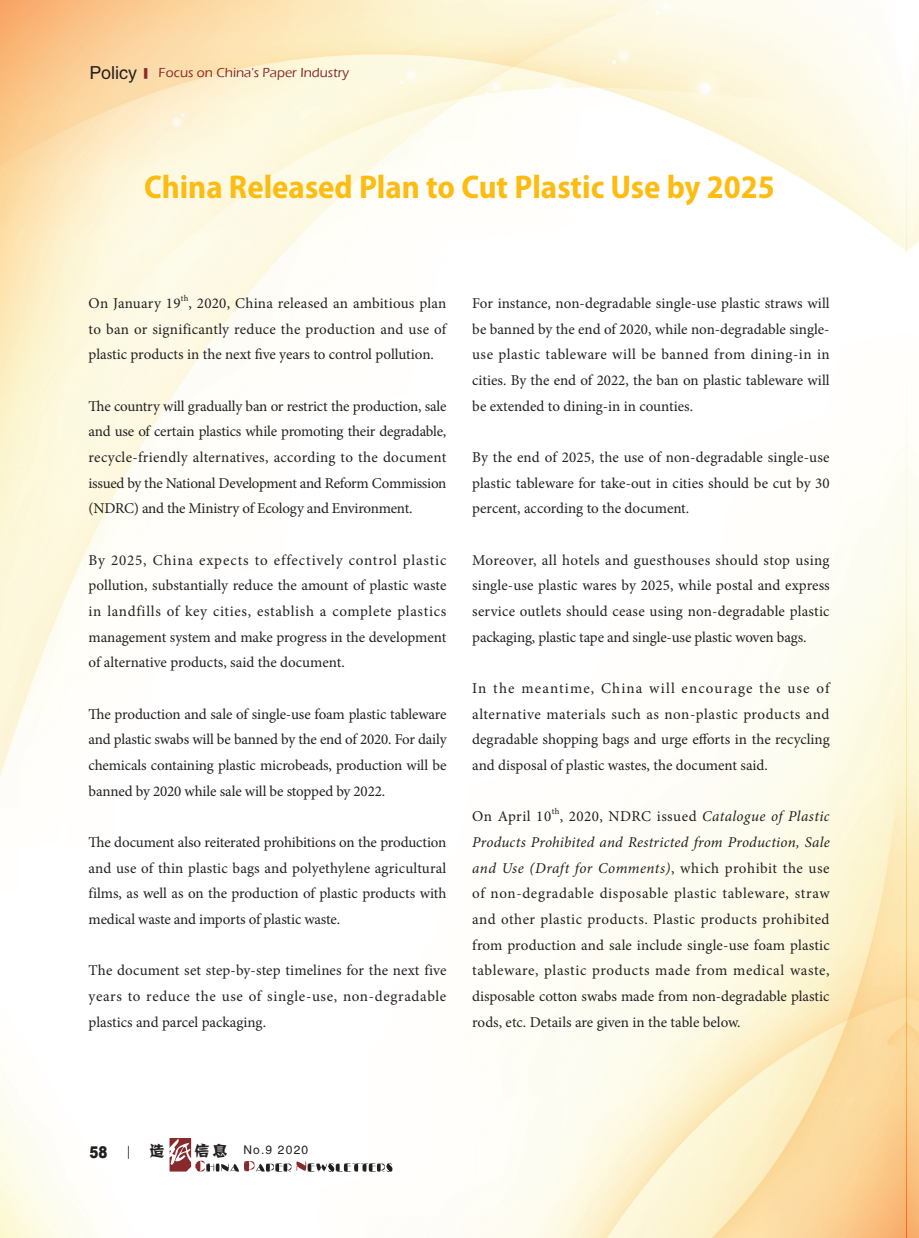
<style>
.page{position:relative;width:919px;height:1238px;background:#fff}
.page>*{position:absolute;margin:0;border:0;box-sizing:border-box;transform-origin:0 0}
.t1{font:700 semi-condensed 33px "Myriad Pro";color:#fdbc12}
.t2{font:900 16.2px "Arial";color:#231f20;scale:.83 1}
.t3{font:15px/25.7px "Minion Pro";letter-spacing:-.005em;color:#231f20;text-align:justify}
.t4{font:15px "Minion Pro";letter-spacing:.035em;color:#231f20}
.t5{font:15px "FZJZK GBK1 0";color:#231f20}
.t6{font:500 13.5px "Eras ITC";color:#88292c}
.t7{font:12px "FZHTK GBK1 0";letter-spacing:.1em;color:#231f20}
.t8{font:8.7px "Minion Pro";color:#231f20}
.s1{font-family:"FZHTK GBK1 0";font-weight:400;font-size:18px;color:#231f20}
.s2{font-family:"FZHTK GBK1 0";font-weight:400}
.s3{font-style:italic}
.s4{font-family:"FZJZK GBK1 0";font-size:15px}
</style>
<div class="page">
<img style="left:0;top:0;width:918px;height:1237px">
<svg style="left:168px;top:1137px;width:224px;height:34px"></svg>
<svg style="left:128px;top:1145px;width:1px;height:13px"></svg>
<p class="t6" style="left:89px;top:65px;width:261px"><span class="s1">Policy</span> <span class="s2">■</span> Focus on China's Paper Industry</p>
<h1 class="t1" style="left:144px;top:165px;width:632px">China Released Plan to Cut Plastic Use by 2025</h1>
<p class="t8" style="left:181px;top:292px;width:9px">th</p>
<p class="t3" style="left:89px;top:290px;width:359px;text-indent:100px">, 2020, China released an ambitious plan to ban or significantly reduce the production and use of plastic products in the next five years to control pollution.</p>
<p class="t3" style="left:89px;top:393px;width:359px">The country will gradually ban or restrict the production, sale and use of certain plastics while promoting their degradable, recycle-friendly alternatives, according to the document issued by the National Development and Reform Commission (NDRC) and the Ministry of Ecology and Environment.</p>
<p class="t3" style="left:89px;top:547px;width:359px">By 2025, China expects to effectively control plastic pollution, substantially reduce the amount of plastic waste in landfills of key cities, establish a complete plastics management system and make progress in the development of alternative products, said the document.</p>
<p class="t3" style="left:89px;top:701px;width:359px">The production and sale of single-use foam plastic tableware and plastic swabs will be banned by the end of 2020. For daily chemicals containing plastic microbeads, production will be banned by 2020 while sale will be stopped by 2022.</p>
<p class="t3" style="left:89px;top:829px;width:359px">The document also reiterated prohibitions on the production and use of thin plastic bags and polyethylene agricultural films, as well as on the production of plastic products with medical waste and imports of plastic waste.</p>
<p class="t3" style="left:89px;top:957px;width:359px">The document set step-by-step timelines for the next five years to reduce the use of single-use, non-degradable plastics and parcel packaging.</p>
<p class="t3" style="left:89px;top:290px;width:93px">On January 19</p>
<p class="t3" style="left:472px;top:290px;width:359px">For instance, non-degradable single-use plastic straws will be banned by the end of 2020, while non-degradable single&shy;use plastic tableware will be banned from dining-in in cities. By the end of 2022, the ban on plastic tableware will be extended to dining-in in counties.</p>
<p class="t3" style="left:472px;top:444px;width:359px">By the end of 2025, the use of non-degradable single-use plastic tableware for take-out in cities should be cut by 30 percent, according to the document.</p>
<p class="t3" style="left:472px;top:547px;width:359px">Moreover, all hotels and guesthouses should stop using single-use plastic wares by 2025, while postal and express service outlets should cease using non-degradable plastic packaging, plastic tape and single-use plastic woven bags.</p>
<p class="t3" style="left:472px;top:675px;width:359px">In the meantime, China will encourage the use of alternative materials such as non-plastic products and degradable shopping bags and urge efforts in the recycling and disposal of plastic wastes, the document said.</p>
<p class="t4" style="left:472px;top:806px;width:80px">On April 10</p>
<p class="t8" style="left:551px;top:805px;width:9px">th</p>
<p class="t3" style="left:472px;top:803px;width:359px;text-indent:87px">, 2020, NDRC issued <span class="s3">Catalogue of Plastic Products Prohibited and Restricted from Production, Sale and Use (Draft for Comments)</span>, which prohibit the use of non-degradable disposable plastic tableware, straw and other plastic products. Plastic products prohibited from production and sale include single-use foam plastic tableware, plastic products made from medical waste, disposable cotton swabs made from non-degradable plastic rods, etc. Details are given in the table below.</p>
<p class="t2" style="left:89px;top:1140px;width:23px">58</p>
<p class="t5" style="left:149px;top:1141px;width:16px">造</p>
<p class="t7" style="left:194px;top:1143px;width:115px"><span class="s4">信息</span> No.9 2020</p>
</div>
